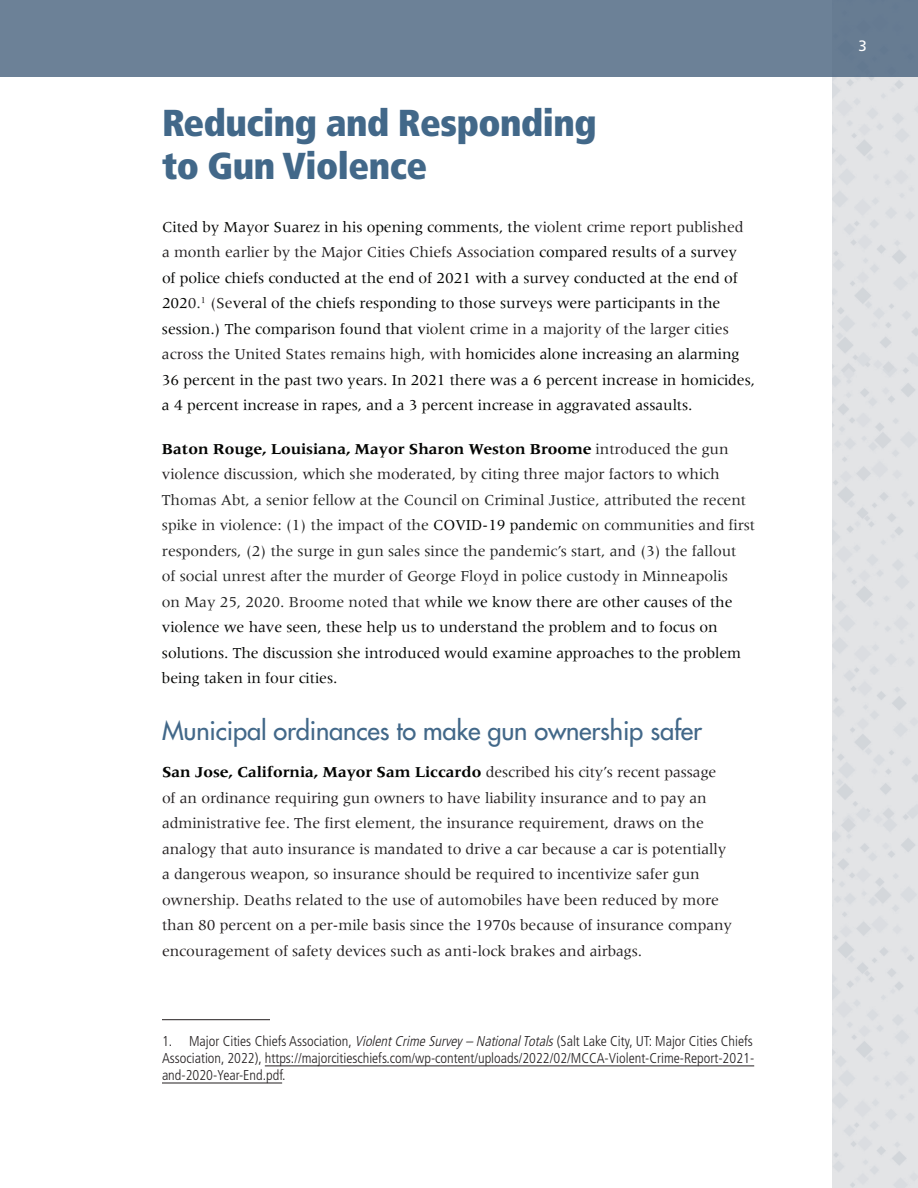
<style>
.page{position:relative;width:918px;height:1188px;background:#fff}
.page>*{position:absolute;margin:0;border:0;box-sizing:border-box;transform-origin:0 0}
.t1{font:900 condensed 37.5px/43.2px "Frutiger LT Std";letter-spacing:-.015em;color:#426889}
.t2{font:500 25.5px "Futura Std";letter-spacing:-.01em;color:#426889}
.t3{font:15.75px/25.5px "Meridien LT Std";letter-spacing:-.005em;color:#242424}
.t4{font:15.75px/25.5px "Meridien LT Std";letter-spacing:-.005em;color:#040503}
.t5{font:15.75px/25.5px "Meridien LT Std";letter-spacing:-.005em;color:#231f20}
.t6{font:15px "Frutiger LT Std";color:#fff}
.t7{font:300 condensed 14.25px/17.1px "Frutiger LT Std";color:#231f20;text-align:justify}
.s1{color:#231f20}
.s2{font-weight:700;color:#040503}
.s3{color:#040503}
.s4{font-style:italic}
</style>
<div class="page">
<img style="left:832px;top:76px;width:86px;height:1112px">
<div style="left:0;top:0;width:918px;height:76px;background:#6c8197"></div>
<hr style="left:162px;top:1019px;width:108px;height:1px;background:#231f20">
<hr style="left:265px;top:1066px;width:489px;height:1px;background:#231f20">
<hr style="left:162px;top:1083px;width:120px;height:1px;background:#231f20">
<h2 class="t1" style="left:162px;top:101px;width:436px">Reducing and Responding to Gun Violence</h2>
<p class="t4" style="left:162px;top:214px;width:595px">Cited by Mayor Suarez in his opening comments, the <span class="s1">violent crime report published a month earlier by the Major Cities Chiefs Association</span> compared results of a survey<br>of police chiefs conducted at the end of 2021 with a survey conducted at the end of 202<span class="s1">0.</span><sup>1</sup> <span class="s1">(Se</span>veral of the chiefs responding to those surveys were participants in the session.) The comparison found that v<span class="s1">iolent crime in a majority of the larger cities across the United States remains high, with</span> homicides alone increasing an alarming 36 percent in the past two years. In 2021 there was a 6 percent increase in homicides, a 4 percent increase in rapes, and a 3 percent increase in aggravated assaults.</p>
<p class="t3" style="left:162px;top:436px;width:595px"><span class="s2">Baton Rouge, Louisiana, Mayor Sharon Weston Broome</span> <span class="s1">introduced the gun violence discussion, which she moderated, by citing three major factors to which </span>Thomas Abt, a senior fellow at the Council on Criminal Justice, attributed the recent spike in violence: (1) <span class="s1">t</span>he impact of the <span class="s3">COVID-19 pandemic</span> on communities and first responders, (2) the surge in gun sales since the pandemic’s start, and (3) the fallout<br>of social unrest after the murder of George Floyd in police custody in Minneapolis<br>on May 25, 2020. Broome noted that <span class="s1">w</span><span class="s3">hile we know there are other causes of the violence we have seen, these help us to understand the problem and to focus on solutions. The discussion she introduced would examine approaches to the problem being taken in four cities.</span></p>
<h3 class="t2" style="left:162px;top:714px;width:542px">Municipal ordinances to make gun ownership safer</h3>
<p class="t5" style="left:162px;top:759px;width:572px"><span class="s2">San Jose, California, Mayor Sam Liccardo</span> described his city’s recent passage of an ordinance requiring gun owners to have liability insurance and to pay an administrative fee. The first element, the insurance requirement, draws on the analogy that auto insurance is mandated to drive a car because a car is potentially a dangerous weapon, so insurance should be required to incentivize safer gun ownership. Deaths related to the use of automobiles have been reduced by more than 80 percent on a per-mile basis since the 1970s because of insurance company encouragement of safety devices such as anti-lock brakes and airbags.</p>
<p class="t7" style="left:162px;top:1033px;width:594px">1. Major Cities Chiefs Association, <span class="s4">ViolentCrimeSurvey– NationalTotals</span>(Salt Lake City, UT: Major Cities Chiefs Association, 2022), https://majorcitieschiefs.com/wp-content/uploads/2022/02/MCCA-Violent-Crime-Report-2021- and-2020-Year-End.pdf.</p>
<p class="t6" style="left:859px;top:37px;width:10px">3</p>
</div>
